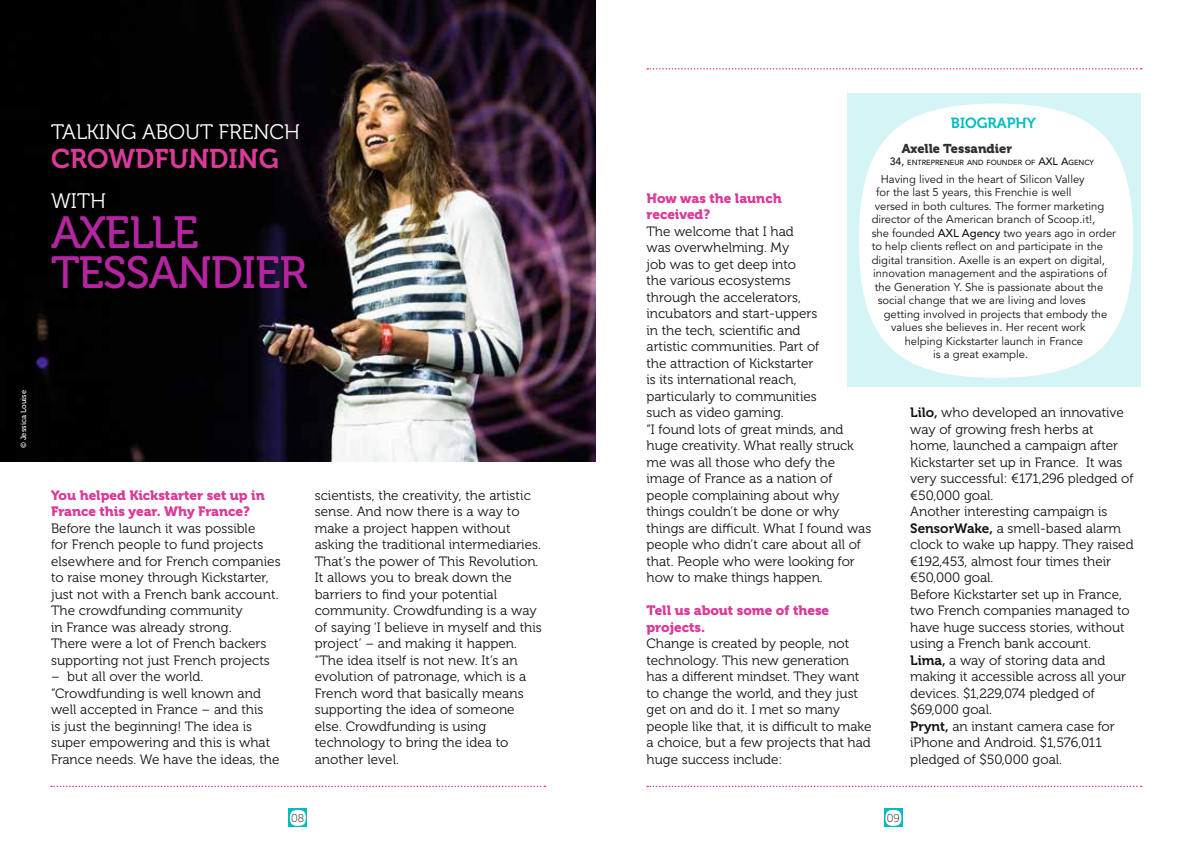
<style>
.page{position:relative;width:1191px;height:851px;background:#fff}
.page>*{position:absolute;margin:0;border:0;box-sizing:border-box;transform-origin:0 0}
.t1{font:45px/39.8px "Museo 500";letter-spacing:-.025em;color:#b524a1}
.t2{font:27px "Museo 700";color:#db3a99}
.t3{font:21px "Museo 300";color:#fff}
.t4{font:14.7px "Museo 700";color:#00bcbf}
.t5{font:13.5px/16.5px "Museo 300";color:#111212}
.t6{font:13.5px/16.5px "Museo 900";color:#db3a99}
.t7{font:12.75px "Museo 900";color:#302f2c}
.t8{font:11.25px "Avenir LT Std";color:#111212}
.t9{font:11.25px "Museo 100";color:#111212}
.t10{font:7.5px "Museo 500";letter-spacing:.005em;color:#fff}
.t11{font:500 7.35px "Avenir LT Std";color:#111212}
.s1{font-size:10.5px}
.s2{font-weight:500}
.s3{font-family:"Museo 700"}
</style>
<div class="page">
<svg style="left:884px;top:808px;width:18px;height:19px"></svg>
<div style="left:885px;top:809px;width:16px;height:16px;background:#fff;border-radius:50%"></div>
<svg style="left:288px;top:808px;width:19px;height:19px"></svg>
<div style="left:290px;top:809px;width:16px;height:16px;background:#fff;border-radius:50%"></div>
<svg style="left:51px;top:785px;width:494px;height:2px"></svg>
<svg style="left:647px;top:785px;width:494px;height:2px"></svg>
<svg style="left:647px;top:68px;width:494px;height:2px"></svg>
<img style="left:0;top:0;width:595px;height:461px">
<svg style="left:847px;top:93px;width:293px;height:293px;fill:#d5f4f6"></svg>
<div style="left:859px;top:103px;width:274px;height:275px;background:#fff;border-radius:50%"></div>
<p class="t10" style="left:19px;top:448px;width:60px;rotate:-90deg">© Jessica Louise</p>
<h3 class="t3" style="left:51px;top:121px;width:250px">TALKING ABOUT FRENCH</h3>
<h2 class="t2" style="left:51px;top:144px;width:229px">CROWDFUNDING</h2>
<h3 class="t3" style="left:51px;top:190px;width:56px">WITH</h3>
<h1 class="t1" style="left:51px;top:213px;width:258px">AXELLE<br>TESSANDIER</h1>
<p class="t6" style="left:51px;top:487px;width:215px">You helped Kickstarter set up in<br>France this year. Why France?</p>
<p class="t5" style="left:51px;top:520px;width:231px">Before the launch it was possible<br>for French people to fund projects elsewhere and for French companies to raise money through Kickstarter, just not with a French bank account.<br>The crowdfunding community<br>in France was already strong.<br>There were a lot of French backers supporting not just French projects</p>
<p class="t5" style="left:51px;top:668px;width:230px">– but all over the world. “Crowdfunding is well known and well accepted in France – and this<br>is just the beginning! The idea is super empowering and this is what<br>France needs. We have the ideas, the</p>
<p class="t5" style="left:315px;top:487px;width:229px">scientists, the creativity, the artistic sense. And now there is a way to make a project happen without asking the traditional intermediaries.<br>That’s the power of This Revolution.<br>It allows you to break down the barriers to find your potential community. Crowdfunding is a way of saying ‘I believe in myself and this project’ – and making it happen. “The idea itself is not new. It’s an evolution of patronage, which is a<br>French word that basically means supporting the idea of someone else. Crowdfunding is using technology to bring the idea to another level.</p>
<p class="t4" style="left:951px;top:115px;width:87px">BIOGRAPHY</p>
<p class="t7" style="left:901px;top:141px;width:112px">Axelle Tessandier</p>
<p class="t11" style="left:889px;top:158px;width:206px"><span class="s1">34,</span> ENTREPRENEUR AND FOUNDER OF <span class="s1">AXL A</span>GENCY</p>
<p class="t8" style="left:880px;top:172px;width:205px">Having lived in the heart of Silicon Valley</p>
<p class="t8" style="left:876px;top:186px;width:197px">for the last 5 years, this Frenchie is well</p>
<p class="t8" style="left:874px;top:199px;width:231px">versed in both cultures. The former marketing</p>
<p class="t8" style="left:871px;top:213px;width:225px">director of the American branch of Scoop.it!,</p>
<p class="t8" style="left:871px;top:226px;width:246px">she founded <span class="s2">AXL Agency</span> two years ago in order</p>
<p class="t8" style="left:871px;top:240px;width:233px">to help clients reflect on and participate in the</p>
<p class="t8" style="left:871px;top:253px;width:235px">digital transition. Axelle is an expert on digital,</p>
<p class="t8" style="left:873px;top:267px;width:235px">innovation management and the aspirations of</p>
<p class="t8" style="left:874px;top:280px;width:230px">the Generation Y. She is passionate about the</p>
<p class="t8" style="left:877px;top:294px;width:209px">social change that we are living and loves</p>
<p class="t8" style="left:883px;top:307px;width:225px">getting involved in projects that embody the</p>
<p class="t8" style="left:891px;top:321px;width:196px">values she believes in. Her recent work</p>
<p class="t8" style="left:904px;top:334px;width:180px">helping Kickstarter launch in France</p>
<p class="t8" style="left:933px;top:348px;width:97px">is a great example.</p>
<p class="t6" style="left:646px;top:190px;width:137px">How was the launch received?</p>
<p class="t5" style="left:646px;top:223px;width:226px">The welcome that I had<br>was overwhelming. My<br>job was to get deep into<br>the various ecosystems<br>through the accelerators,<br>incubators and start-uppers<br>in the tech, scientific and<br>artistic communities. Part of<br>the attraction of Kickstarter<br>is its international reach,<br>particularly to communities<br>such as video gaming.<br>“I found lots of great minds, and huge creativity. What really struck me was all those who defy the image of France as a nation of people complaining about why things couldn’t be done or why things are difficult. What I found was people who didn’t care about all of that. People who were looking for how to make things happen.</p>
<p class="t6" style="left:646px;top:602px;width:184px">Tell us about some of these projects.</p>
<p class="t5" style="left:646px;top:635px;width:226px">Change is created by people, not technology. This new generation has a different mindset. They want to change the world, and they just get on and do it. I met so many people like that, it is difficult to make a choice, but a few projects that had huge success include:</p>
<p class="t5" style="left:910px;top:404px;width:225px"><span class="s3">Lilo,</span> who developed an innovative way of growing fresh herbs at home, launched a campaign after<br>Kickstarter set up in France. It was very successful: €171,296 pledged of €50,000 goal.<br>Another interesting campaign is<br><span class="s3">SensorWake,</span> a smell-based alarm clock to wake up happy. They raised €192,453, almost four times their €50,000 goal.<br>Before Kickstarter set up in France, two French companies managed to have huge success stories, without using a French bank account.<br><span class="s3">Lima,</span> a way of storing data and making it accessible across all your devices. $1,229,074 pledged of $69,000 goal.<br><span class="s3">Prynt,</span> an instant camera case for iPhone and Android. $1,576,011 pledged of $50,000 goal.</p>
<p class="t9" style="left:291px;top:812px;width:14px">08</p>
<p class="t9" style="left:886px;top:812px;width:14px">09</p>
</div>
